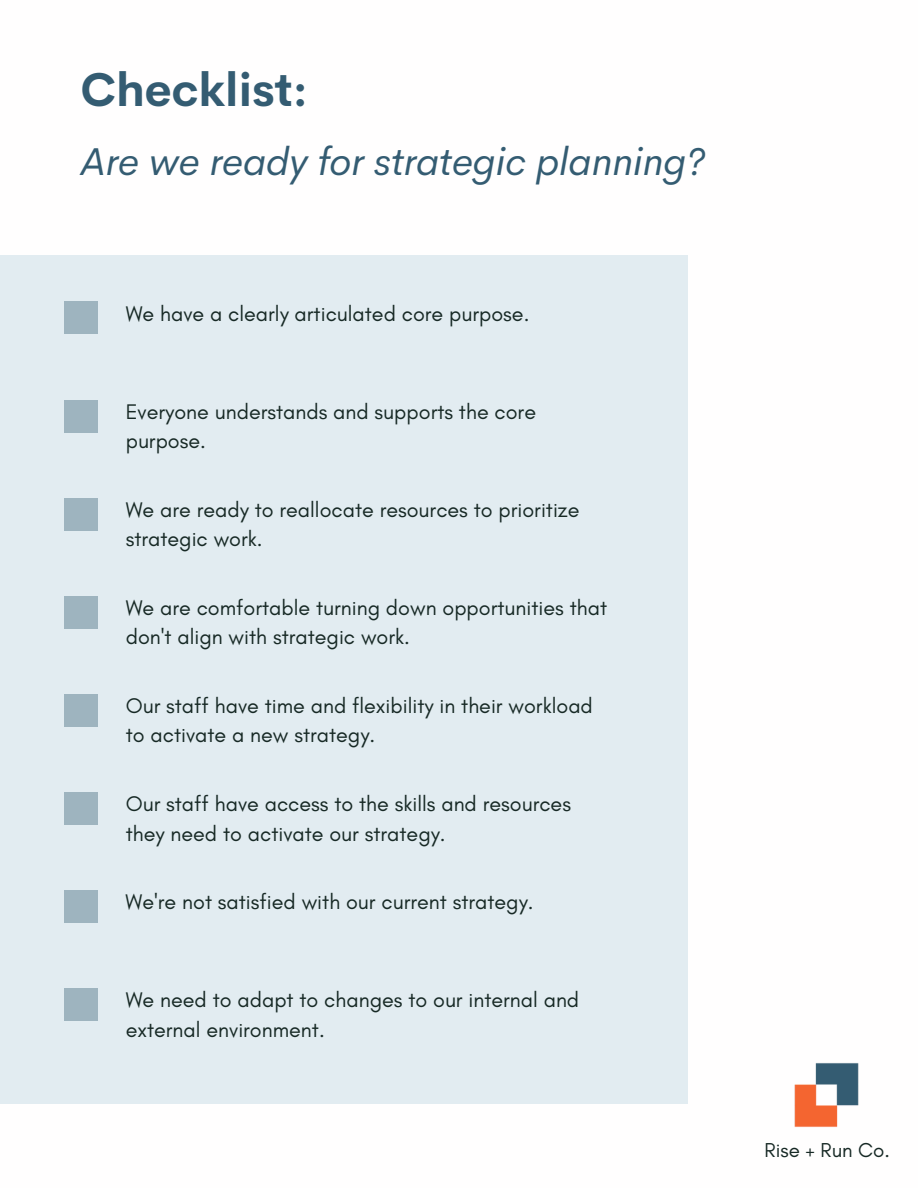
<style>
.page{position:relative;width:918px;height:1188px;background:#fff}
.page>*{position:absolute;margin:0;border:0;box-sizing:border-box;transform-origin:0 0}
.t1{font:700 46.5px "Cerebri Sans";color:#345c72}
.t2{font:italic 39px "Cerebri Sans";color:#345c72}
.t3{font:21.6px/29.2px "Glacial Indifference";color:#172925}
.t4{font:20.55px "Glacial Indifference";color:#172925}
</style>
<div class="page">
<div style="left:0;top:255px;width:688px;height:849px;background:#e2ecf1"></div>
<div style="left:64px;top:302px;width:33px;height:32px;background:#9eb4bf"></div>
<div style="left:64px;top:400px;width:33px;height:32px;background:#9eb4bf"></div>
<div style="left:64px;top:498px;width:33px;height:32px;background:#9eb4bf"></div>
<div style="left:64px;top:596px;width:33px;height:32px;background:#9eb4bf"></div>
<div style="left:64px;top:694px;width:33px;height:32px;background:#9eb4bf"></div>
<div style="left:64px;top:792px;width:33px;height:32px;background:#9eb4bf"></div>
<div style="left:64px;top:890px;width:33px;height:32px;background:#9eb4bf"></div>
<div style="left:64px;top:988px;width:33px;height:32px;background:#9eb4bf"></div>
<img style="left:794px;top:1063px;width:65px;height:64px">
<p class="t1" style="left:81px;top:59px;width:228px">Checklist:</p>
<p class="t2" style="left:81px;top:136px;width:626px">Are we ready for strategic planning?</p>
<h1 class="t3" style="left:126px;top:299px;width:405px">We have a clearly articulated core purpose.</h1>
<h2 class="t3" style="left:126px;top:397px;width:412px">Everyone understands and supports the core purpose.</h2>
<p class="t3" style="left:126px;top:495px;width:455px">We are ready to reallocate resources to prioritize strategic work.</p>
<p class="t3" style="left:126px;top:593px;width:483px">We are comfortable turning down opportunities that don't align with strategic work.</p>
<p class="t3" style="left:126px;top:691px;width:469px">Our staff have time and flexibility in their workload to activate a new strategy.</p>
<p class="t3" style="left:126px;top:789px;width:447px">Our staff have access to the skills and resources they need to activate our strategy.</p>
<p class="t3" style="left:126px;top:887px;width:409px">We're not satisfied with our current strategy.</p>
<p class="t3" style="left:126px;top:985px;width:455px">We need to adapt to changes to our internal and external environment.</p>
<p class="t4" style="left:765px;top:1138px;width:127px">Rise + Run Co.</p>
</div>
